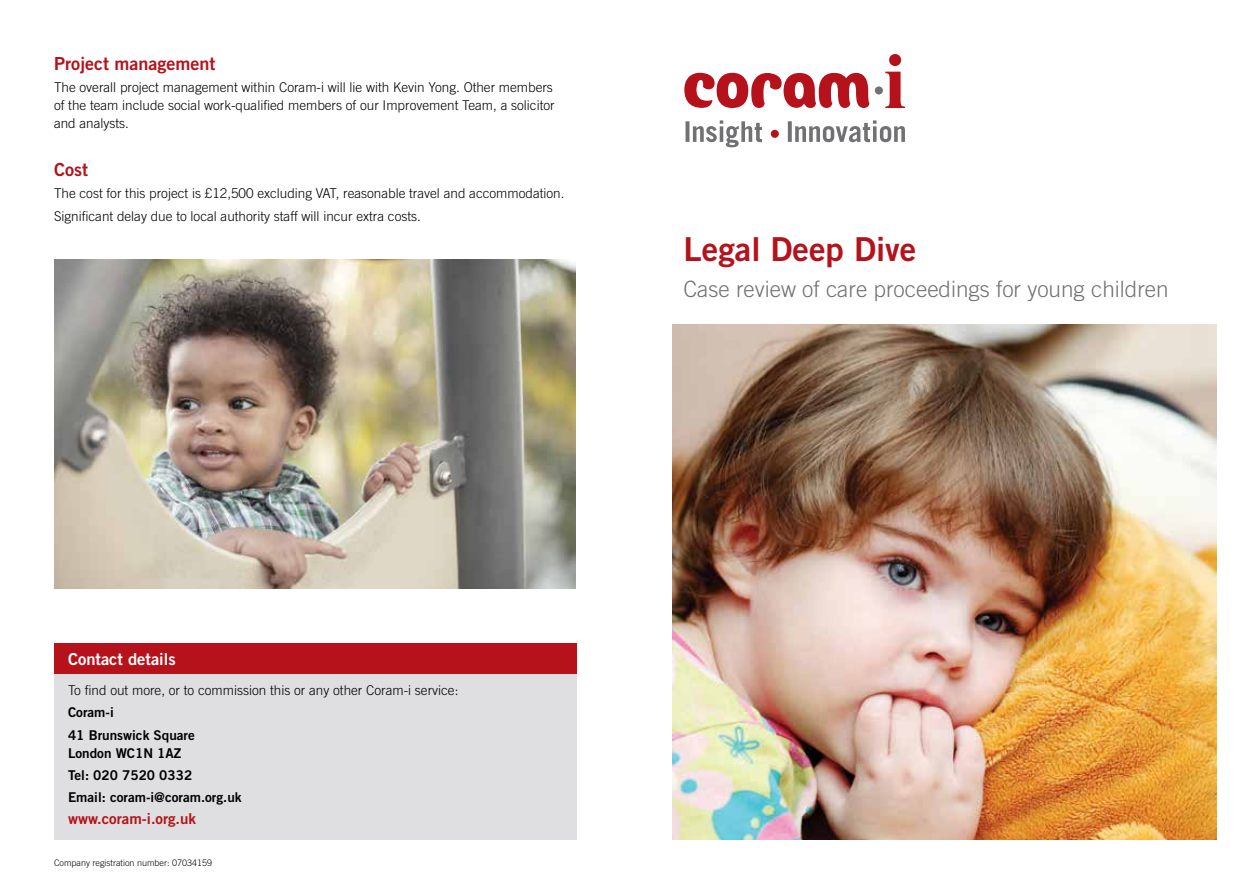
<style>
.page{position:relative;width:1259px;height:893px;background:#fff}
.page>*{position:absolute;margin:0;border:0;box-sizing:border-box;transform-origin:0 0}
.t1{font:33px "Trade Gothic Bold Two";color:#b5121b}
.t2{font:300 22.5px "Trade Gothic";color:#717073}
.t3{font:18px "Trade Gothic Bold Two";color:#b5121b}
.t4{font:16.5px "Trade Gothic Bold Two";color:#fff}
.t5{font:15px "Trade Gothic Bold Two";color:#b5121b}
.t6{font:300 13.5px/18px "Trade Gothic";color:#000}
.t7{font:13.5px/22.2px "Trade Gothic Bold Two";color:#000}
.t8{font:300 9px "Trade Gothic";color:#000}
</style>
<div class="page">
<svg style="left:684px;top:73px;width:185px;height:35px"></svg>
<svg style="left:788px;top:120px;width:117px;height:22px"></svg>
<div style="left:771px;top:130px;width:8px;height:8px;background:#b5121b;border-radius:50%"></div>
<svg style="left:685px;top:120px;width:77px;height:27px"></svg>
<svg style="left:885px;top:54px;width:20px;height:54px"></svg>
<div style="left:875px;top:86px;width:8px;height:8px;background:#717073;border-radius:50%"></div>
<img style="left:672px;top:325px;width:544px;height:515px">
<div style="left:54px;top:643px;width:522px;height:197px;background:#dfdee0"></div>
<div style="left:54px;top:643px;width:522px;height:31px;background:#b5121b"></div>
<img style="left:54px;top:259px;width:521px;height:330px">
<h3 class="t3" style="left:54px;top:52px;width:163px">Project management</h3>
<p class="t6" style="left:54px;top:78px;width:502px">The overall project management within Coram-i will lie with Kevin Yong. Other members of the team include social work-qualified members of our Improvement Team, a solicitor and analysts.</p>
<h3 class="t3" style="left:54px;top:159px;width:35px">Cost</h3>
<p class="t6" style="left:54px;top:182px;width:512px;line-height:22.2px">The cost for this project is £12,500 excluding VAT, reasonable travel and accommodation.<br>Significant delay due to local authority staff will incur extra costs.</p>
<h1 class="t1" style="left:683px;top:229px;width:234px">Legal Deep Dive</h1>
<h2 class="t2" style="left:683px;top:276px;width:487px">Case review of care proceedings for young children</h2>
<p class="t4" style="left:68px;top:649px;width:109px">Contact details</p>
<p class="t6" style="left:68px;top:681px;width:392px">To find out more, or to commission this or any other Coram-i service:</p>
<p class="t7" style="left:68px;top:701px;width:128px">Coram-i<br>41 Brunswick Square</p>
<p class="t7" style="left:68px;top:741px;width:175px">London WC1N 1AZ<br>Tel: 020 7520 0332<br>Email: coram-i@coram.org.uk</p>
<p class="t5" style="left:68px;top:810px;width:129px">www.coram-i.org.uk</p>
<p class="t8" style="left:54px;top:857px;width:160px">Company registration number: 07034159</p>
</div>
